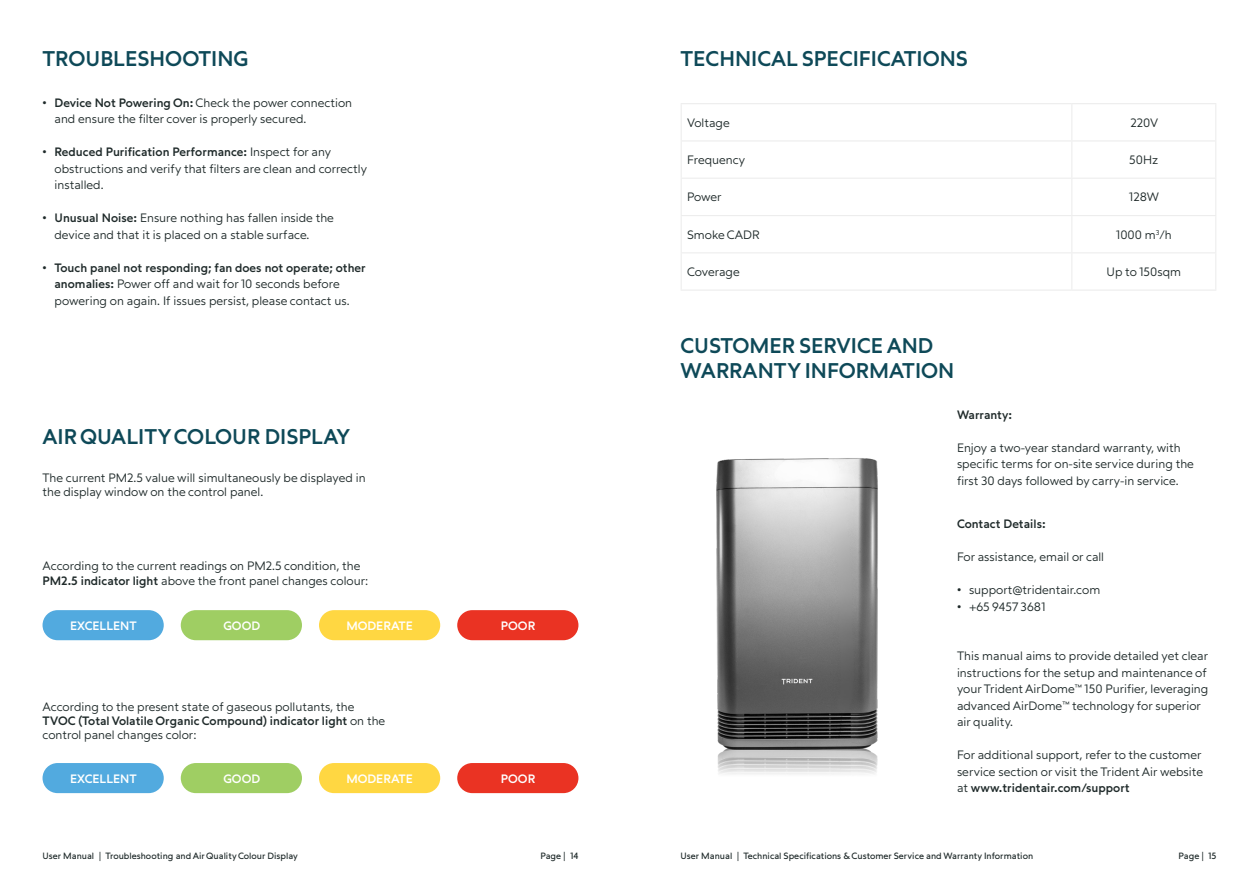
<style>
.page{position:relative;width:1259px;height:893px;background:#fff}
.page>*{position:absolute;margin:0;border:0;box-sizing:border-box;transform-origin:0 0}
.HEADING_14_pt{font:21px/25.2px "Seitu";color:#0e4958}
.Body_8_pt{font:12px/16.5px "Seitu";color:#1f2a2a}
.TOC_10_pt{font:12px "Seitu";color:#fff}
.t1{font:9px "Seitu";color:#1f2a2a}
.s1{font-family:"Arial"}
</style>
<div class="page">
<hr style="left:680px;top:103px;width:391px;height:1px;background:#ededed">
<hr style="left:680px;top:104px;width:2px;height:36px;background:#ededed">
<hr style="left:1071px;top:103px;width:145px;height:1px;background:#ededed">
<hr style="left:1071px;top:104px;width:1px;height:36px;background:#ededed">
<hr style="left:1215px;top:104px;width:1px;height:36px;background:#ededed">
<hr style="left:680px;top:140px;width:391px;height:1px;background:#ededed">
<hr style="left:680px;top:141px;width:2px;height:37px;background:#ededed">
<hr style="left:1071px;top:140px;width:145px;height:1px;background:#ededed">
<hr style="left:1071px;top:141px;width:1px;height:37px;background:#ededed">
<hr style="left:1215px;top:141px;width:1px;height:37px;background:#ededed">
<hr style="left:680px;top:178px;width:391px;height:1px;background:#ededed">
<hr style="left:680px;top:179px;width:2px;height:36px;background:#ededed">
<hr style="left:1071px;top:178px;width:145px;height:1px;background:#ededed">
<hr style="left:1071px;top:179px;width:1px;height:36px;background:#ededed">
<hr style="left:1215px;top:179px;width:1px;height:36px;background:#ededed">
<hr style="left:680px;top:215px;width:391px;height:1px;background:#ededed">
<hr style="left:680px;top:216px;width:2px;height:36px;background:#ededed">
<hr style="left:1071px;top:215px;width:145px;height:1px;background:#ededed">
<hr style="left:1071px;top:216px;width:1px;height:36px;background:#ededed">
<hr style="left:1215px;top:216px;width:1px;height:36px;background:#ededed">
<hr style="left:680px;top:252px;width:391px;height:1px;background:#ededed">
<hr style="left:680px;top:253px;width:2px;height:37px;background:#ededed">
<hr style="left:1071px;top:252px;width:145px;height:1px;background:#ededed">
<hr style="left:1071px;top:253px;width:1px;height:37px;background:#ededed">
<hr style="left:1215px;top:253px;width:1px;height:37px;background:#ededed">
<hr style="left:680px;top:290px;width:391px;height:1px;background:#ededed">
<hr style="left:1071px;top:290px;width:145px;height:1px;background:#ededed">
<div style="left:43px;top:610px;width:121px;height:30px;background:#52aadf;border-radius:15px"></div>
<div style="left:181px;top:610px;width:121px;height:30px;background:#9fce63;border-radius:15px"></div>
<div style="left:319px;top:610px;width:121px;height:30px;background:#ffd742;border-radius:15px"></div>
<div style="left:457px;top:610px;width:121px;height:30px;background:#ea3323;border-radius:15px"></div>
<div style="left:43px;top:763px;width:121px;height:30px;background:#52aadf;border-radius:15px"></div>
<div style="left:181px;top:763px;width:121px;height:30px;background:#9fce63;border-radius:15px"></div>
<div style="left:319px;top:763px;width:121px;height:30px;background:#ffd742;border-radius:15px"></div>
<div style="left:457px;top:763px;width:121px;height:30px;background:#ea3323;border-radius:15px"></div>
<img style="left:716px;top:458px;width:162px;height:316px">
<p class="HEADING_14_pt" style="left:43px;top:46px;width:207px">TROUBLESHOOTING</p>
<p class="Body_8_pt" style="left:55px;top:94px;width:299px;text-indent:-12px"><span class="s1">•</span> Device Not Powering On: Check the power connection and ensure the filter cover is properly secured.</p>
<p class="Body_8_pt" style="left:55px;top:143px;width:314px;text-indent:-12px"><span class="s1">•</span> Reduced Purification Performance: Inspect for any obstructions and verify that filters are clean and correctly installed.</p>
<p class="Body_8_pt" style="left:55px;top:209px;width:281px;text-indent:-12px"><span class="s1">•</span> Unusual Noise: Ensure nothing has fallen inside the device and that it is placed on a stable surface.</p>
<p class="Body_8_pt" style="left:55px;top:259px;width:313px;text-indent:-12px"><span class="s1">•</span> Touch panel not responding; fan does not operate; other anomalies: Power off and wait for 10 seconds before powering on again. If issues persist, please contact us.</p>
<p class="HEADING_14_pt" style="left:43px;top:424px;width:309px">AIR QUALITY COLOUR DISPLAY</p>
<p class="Body_8_pt" style="left:43px;top:470px;width:325px;line-height:14.4px">The current PM2.5 value will simultaneously be displayed in the display window on the control panel.</p>
<p class="Body_8_pt" style="left:43px;top:559px;width:327px;line-height:14.4px">According to the current readings on PM2.5 condition, the<br>PM2.5 indicator light above the front panel changes colour:</p>
<p class="TOC_10_pt" style="left:70px;top:618px;width:68px">EXCELLENT</p>
<p class="TOC_10_pt" style="left:223px;top:618px;width:38px">GOOD</p>
<p class="TOC_10_pt" style="left:346px;top:618px;width:68px">MODERATE</p>
<p class="TOC_10_pt" style="left:501px;top:618px;width:36px">POOR</p>
<p class="Body_8_pt" style="left:43px;top:699px;width:344px;line-height:14.4px">According to the present state of gaseous pollutants, the<br>TVOC (Total Volatile Organic Compound) indicator light on the control panel changes color:</p>
<p class="TOC_10_pt" style="left:70px;top:771px;width:68px">EXCELLENT</p>
<p class="TOC_10_pt" style="left:223px;top:771px;width:38px">GOOD</p>
<p class="TOC_10_pt" style="left:346px;top:771px;width:68px">MODERATE</p>
<p class="TOC_10_pt" style="left:501px;top:771px;width:36px">POOR</p>
<p class="t1" style="left:43px;top:850px;width:257px">User Manual | Troubleshooting and Air Quality Colour Display</p>
<p class="t1" style="left:540px;top:850px;width:40px">Page | 14</p>
<p class="HEADING_14_pt" style="left:680px;top:46px;width:289px">TECHNICAL SPECIFICATIONS</p>
<p class="Body_8_pt" style="left:687px;top:114px;width:44px">Voltage</p>
<p class="Body_8_pt" style="left:1130px;top:114px;width:29px">220V</p>
<p class="Body_8_pt" style="left:687px;top:151px;width:59px">Frequency</p>
<p class="Body_8_pt" style="left:1129px;top:151px;width:31px">50Hz</p>
<p class="Body_8_pt" style="left:687px;top:189px;width:36px">Power</p>
<p class="Body_8_pt" style="left:1129px;top:189px;width:32px">128W</p>
<p class="Body_8_pt" style="left:687px;top:226px;width:74px">Smoke CADR</p>
<p class="Body_8_pt" style="left:1115px;top:226px;width:57px">1000 m<sup>3</sup>/h</p>
<p class="Body_8_pt" style="left:687px;top:263px;width:54px">Coverage</p>
<p class="Body_8_pt" style="left:1106px;top:263px;width:76px">Up to 150sqm</p>
<p class="HEADING_14_pt" style="left:680px;top:333px;width:275px">CUSTOMER SERVICE AND<br>WARRANTY INFORMATION</p>
<p class="Body_8_pt" style="left:957px;top:406px;width:57px">Warranty:</p>
<p class="Body_8_pt" style="left:957px;top:439px;width:238px">Enjoy a two-year standard warranty, with specific terms for on-site service during the first 30 days followed by carry-in service.</p>
<p class="Body_8_pt" style="left:957px;top:515px;width:90px">Contact Details:</p>
<p class="Body_8_pt" style="left:957px;top:548px;width:149px">For assistance, email or call</p>
<p class="Body_8_pt" style="left:957px;top:581px;width:145px"><span class="s1">•</span> support@tridentair.com</p>
<p class="Body_8_pt" style="left:957px;top:598px;width:90px"><span class="s1">•</span> +65 9457 3681</p>
<p class="Body_8_pt" style="left:957px;top:647px;width:253px">This manual aims to provide detailed yet clear instructions for the setup and maintenance of your Trident AirDome™ 150 Purifier, leveraging advanced AirDome™ technology for superior air quality.</p>
<p class="Body_8_pt" style="left:957px;top:746px;width:248px">For additional support, refer to the customer service section or visit the Trident Air website at www.tridentair.com/support</p>
<p class="t1" style="left:680px;top:850px;width:354px">User Manual | Technical Specifications &amp; Customer Service and Warranty Information</p>
<p class="t1" style="left:1178px;top:850px;width:40px">Page | 15</p>
</div>
